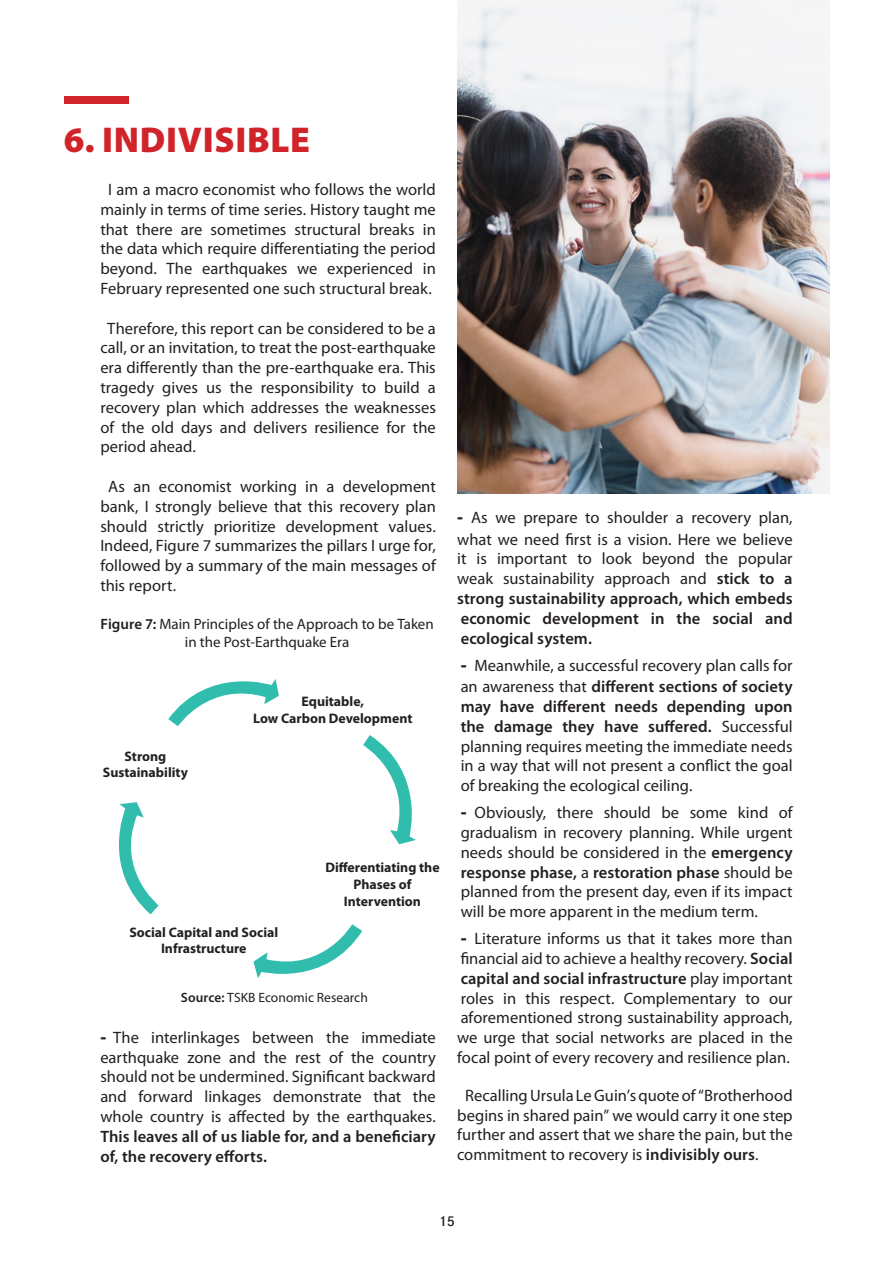
<style>
.page{position:relative;width:893px;height:1263px;background:#fff}
.page>*{position:absolute;margin:0;border:0;box-sizing:border-box;transform-origin:0 0}
.t1{font:900 36px "Myriad Pro";letter-spacing:.02em;color:#d1232a}
.t2{font:16.5px/19.8px "Myriad Pro";color:#231f20;text-align:justify}
.t3{font:600 16.5px/19.8px "Myriad Pro";letter-spacing:.005em;color:#231f20;text-align:justify}
.t4{font:15px/18px "Myriad Pro";color:#231f20;text-align:center}
.t5{font:600 15px "Corporate S Pro";color:#231f20}
.t6{font:700 13.8px/16.6px "Myriad Pro";color:#212121;text-align:center}
.t7{font:13.5px "Myriad Pro";letter-spacing:.005em;color:#231f20}
.s1{color:#fff}
.s2{font-weight:600}
.s3{font-weight:900;font-size:18px}
.s4{font-weight:400}
</style>
<div class="page">
<div style="left:64px;top:96px;width:65px;height:8px;background:#d1232a"></div>
<svg style="left:168px;top:679px;width:111px;height:47px"></svg>
<svg style="left:363px;top:735px;width:53px;height:109px"></svg>
<svg style="left:253px;top:924px;width:109px;height:55px"></svg>
<svg style="left:119px;top:802px;width:40px;height:112px"></svg>
<img style="left:457px;top:0;width:372px;height:494px">
<p class="t1" style="left:64px;top:119px;width:248px">6. INDIVISIBLE</p>
<p class="t2" style="left:100px;top:180px;width:337px"><span class="s1">a</span>I am a macro economist who follows the world mainly in terms of time series. History taught me that there are sometimes structural breaks in the data which require differentiating the period beyond. The earthquakes we experienced in February represented one such structural break.</p>
<p class="t2" style="left:100px;top:318px;width:337px"><span class="s1">a</span>Therefore, this report can be considered to be a call, or an invitation, to treat the post-earthquake era differently than the pre-earthquake era. This tragedy gives us the responsibility to build a recovery plan which addresses the weaknesses of the old days and delivers resilience for the period ahead.</p>
<p class="t2" style="left:100px;top:477px;width:337px"><span class="s1">a</span>As an economist working in a development bank, I strongly believe that this recovery plan should strictly prioritize development values.<br>Indeed, Figure 7 summarizes the pillars I urge for, followed by a summary of the main messages of this report.</p>
<p class="t4" style="left:101px;top:615px;width:335px"><span class="s2">Figure 7:</span> Main Principles of the Approach to be Taken in the Post-Earthquake Era</p>
<p class="t6" style="left:103px;top:748px;width:87px">Strong<br>Sustainability</p>
<p class="t6" style="left:253px;top:693px;width:161px">Equitable,<br>Low Carbon Development</p>
<p class="t6" style="left:325px;top:860px;width:116px">Differentiating the<br>Phases of<br>Intervention</p>
<p class="t6" style="left:129px;top:924px;width:150px">Social Capital and Social<br>Infrastructure</p>
<p class="t7" style="left:181px;top:990px;width:188px"><span class="s2">Source:</span> TSKB Economic Research</p>
<p class="t2" style="left:100px;top:1028px;width:337px"><span class="s3">-</span><span class="s1">a</span>The interlinkages between the immediate earthquake zone and the rest of the country should not be undermined. Significant backward and forward linkages demonstrate that the whole country is affected by the earthquakes.<br><span class="s2">This leaves all of us liable for, and a beneficiary of, the recovery efforts.</span></p>
<p class="t2" style="left:457px;top:507px;width:337px;line-height:21.6px"><span class="s3">-</span><span class="s1">a</span>As we prepare to shoulder a recovery plan, what we need first is a vision. Here we believe</p>
<p class="t3" style="left:457px;top:549px;width:337px"><span class="s4">it is important to look beyond the popular weak sustainability approach and</span> stick to a strong sustainability approach, which embeds economic development in the social and ecological system.</p>
<p class="t2" style="left:461px;top:654px;width:333px;line-height:21.6px"><span class="s3">-</span><span class="s1">a</span>Meanwhile, a successful recovery plan calls for an awareness that <span class="s2">different sections of society</span></p>
<p class="t2" style="left:461px;top:697px;width:333px"><span class="s2">may have different needs depending upon the damage they have suffered.</span> Successful planning requires meeting the immediate needs in a way that will not present a conflict the goal of breaking the ecological ceiling.</p>
<p class="t2" style="left:461px;top:803px;width:333px"><span class="s3">-</span><span class="s1">a</span>Obviously, there should be some kind of gradualism in recovery planning. While urgent needs should be considered in the <span class="s2">emergency response phase,</span> a <span class="s2">restoration phase</span> should be planned from the present day, even if its impact will be more apparent in the medium term.</p>
<p class="t2" style="left:457px;top:929px;width:337px"><span class="s3">-</span><span class="s1">a</span>Literature informs us that it takes more than financial aid to achieve a healthy recovery. <span class="s2">Social capital and social infrastructure</span> play important roles in this respect. Complementary to our aforementioned strong sustainability approach, we urge that social networks are placed in the focal point of every recovery and resilience plan.</p>
<p class="t2" style="left:457px;top:1086px;width:337px"><span class="s1">a</span>Recalling Ursula Le Guin’s quote of “Brotherhood begins in shared pain” we would carry it one step further and assert that we share the pain, but the commitment to recovery is <span class="s2">indivisibly ours</span>.</p>
<p class="t5" style="left:438px;top:1210px;width:18px">15</p>
</div>
